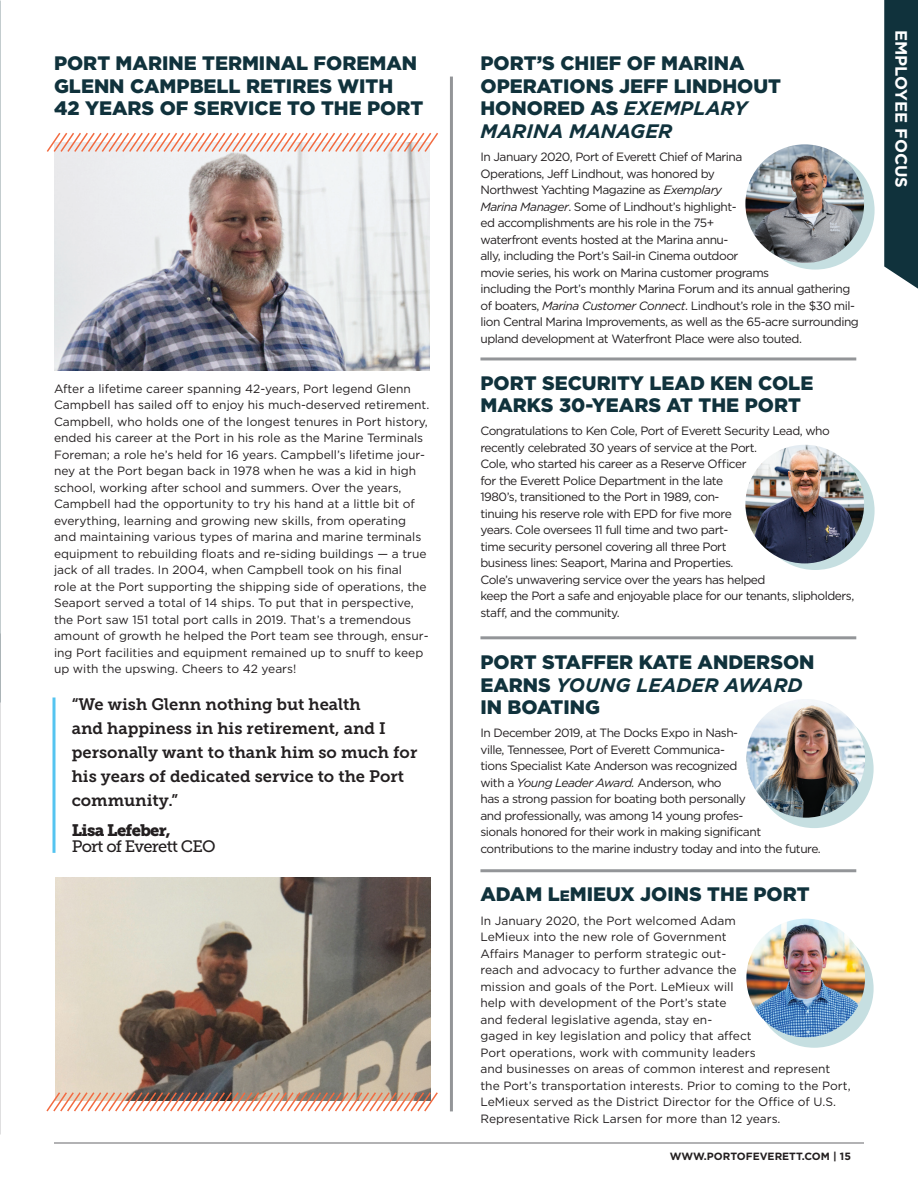
<style>
.page{position:relative;width:918px;height:1188px;background:#fff}
.page>*{position:absolute;margin:0;border:0;box-sizing:border-box;transform-origin:0 0}
.t1{font:900 19.5px/22.5px "Gotham";color:#10323c}
.t2{font:italic 700 19.5px "Gotham";color:#10323c}
.t3{font:16.5px/24px "Museo Slab 700";color:#231f20}
.t4{font:16.5px "Museo Slab 500";letter-spacing:-.04em;color:#231f20}
.t5{font:700 16.5px "Gotham";color:#fff}
.t6{font:16.5px "Museo Slab 900";letter-spacing:-.04em;color:#231f20}
.t7{font:12px/16.5px "Gotham";color:#231f20}
.t8{font:12px/16.5px "Gotham";letter-spacing:-.025em;color:#231f20}
.t9{font:700 10.5px "Gotham";color:#231f20}
.s1{font-weight:700;font-style:italic}
.s2{font-style:italic}
.s3{font-size:15px}
</style>
<div class="page">
<hr style="left:54px;top:1143px;width:810px;height:1px;background:#67676a">
<hr style="left:0;top:630px;width:1px;height:504px;background:#f26b41">
<img style="left:0;top:634px;width:1px;height:500px">
<svg style="left:884px;top:0;width:34px;height:289px;background:#1c3d46"></svg>
<div style="left:755px;top:709px;width:119px;height:119px;background:#c6dfe1;border-radius:50%"></div>
<img style="left:746px;top:699px;width:119px;height:119px;border-radius:59px">
<div style="left:755px;top:929px;width:119px;height:119px;background:#c6dfe1;border-radius:50%"></div>
<img style="left:746px;top:919px;width:119px;height:118px;border-radius:59px">
<div style="left:756px;top:151px;width:119px;height:119px;background:#c6dfe1;border-radius:50%"></div>
<img style="left:745px;top:144px;width:119px;height:119px;border-radius:59px">
<div style="left:756px;top:451px;width:119px;height:119px;background:#c6dfe1;border-radius:50%"></div>
<img style="left:745px;top:445px;width:119px;height:118px;border-radius:59px">
<hr style="left:450px;top:77px;width:3px;height:1034px;background:#939598">
<hr style="left:480px;top:357px;width:376px;height:3px;background:#939598">
<hr style="left:480px;top:636px;width:376px;height:3px;background:#939598">
<hr style="left:480px;top:869px;width:376px;height:3px;background:#939598">
<img style="left:54px;top:154px;width:375px;height:216px">
<svg style="left:47px;top:132px;width:391px;height:22px"></svg>
<img style="left:56px;top:878px;width:374px;height:213px">
<svg style="left:46px;top:1091px;width:392px;height:21px"></svg>
<svg style="left:52px;top:698px;width:4px;height:155px"></svg>
<p class="t1" style="left:54px;top:52px;width:371px">PORT MARINE TERMINAL FOREMAN<br>GLENN CAMPBELL RETIRES WITH<br>42 YEARS OF SERVICE TO THE PORT</p>
<p class="t7" style="left:54px;top:380px;width:377px">After a lifetime career spanning 42-years, Port legend Glenn Campbell has sailed off to enjoy his much-deserved retirement.<br>Campbell, who holds one of the longest tenures in Port history, ended his career at the Port in his role as the Marine Terminals Foreman; a role he’s held for 16 years. Campbell’s lifetime jour&shy;ney at the Port began back in 1978 when he was a kid in high school, working after school and summers. Over the years, Campbell had the opportunity to try his hand at a little bit of everything, learning and growing new skills, from operating and maintaining various types of marina and marine terminals equipment to rebuilding floats and re-siding buildings — a true jack of all trades. In 2004, when Campbell took on his final<br>role at the Port supporting the shipping side of operations, the Seaport served a total of 14 ships. To put that in perspective, the Port saw 151 total port calls in 2019. That’s a tremendous amount of growth he helped the Port team see through, ensur&shy;ing Port facilities and equipment remained up to snuff to keep up with the upswing. Cheers to 42 years!</p>
<p class="t3" style="left:72px;top:692px;width:347px">“We wish Glenn nothing but health<br>and happiness in his retirement, and I personally want to thank him so much for his years of dedicated service to the Port community.”</p>
<p class="t6" style="left:72px;top:821px;width:101px">Lisa Lefeber,</p>
<p class="t4" style="left:72px;top:837px;width:145px">Port of Everett CEO</p>
<p class="t1" style="left:480px;top:52px;width:302px">PORT’S CHIEF OF MARINA<br>OPERATIONS JEFF LINDHOUT<br>HONORED AS <span class="s1">EXEMPLARY</span></p>
<p class="t2" style="left:480px;top:118px;width:194px">MARINA MANAGER</p>
<p class="t8" style="left:480px;top:148px;width:380px">In January 2020, Port of Everett Chief of Marina<br>Operations, Jeff Lindhout, was honored by<br>Northwest Yachting Magazine as <span class="s2">Exemplary<br>Marina Manager</span>. Some of Lindhout’s highlight-<br>ed accomplishments are his role in the 75+<br>waterfront events hosted at the Marina annu-<br>ally, including the Port’s Sail-in Cinema outdoor<br>movie series, his work on Marina customer programs<br>including the Port’s monthly Marina Forum and its annual gathering of boaters, <span class="s2">Marina Customer Connect</span>. Lindhout’s role in the $30 mil&shy;lion Central Marina Improvements, as well as the 65-acre surrounding upland development at Waterfront Place were also touted.</p>
<p class="t1" style="left:480px;top:371px;width:334px">PORT SECURITY LEAD KEN COLE<br>MARKS 30-YEARS AT THE PORT</p>
<p class="t8" style="left:480px;top:423px;width:375px">Congratulations to Ken Cole, Port of Everett Security Lead, who recently celebrated 30 years of service at the Port.<br>Cole, who started his career as a Reserve Officer<br>for the Everett Police Department in the late<br>1980’s, transitioned to the Port in 1989, con-<br>tinuing his reserve role with EPD for five more<br>years. Cole oversees 11 full time and two part-<br>time security personel covering all three Port<br>business lines: Seaport, Marina and Properties.<br>Cole’s unwavering service over the years has helped<br>keep the Port a safe and enjoyable place for our tenants, slipholders, staff, and the community.</p>
<p class="t1" style="left:480px;top:651px;width:336px">PORT STAFFER KATE ANDERSON<br>EARNS <span class="s1">YOUNG LEADER AWARD</span></p>
<p class="t1" style="left:480px;top:696px;width:121px">IN BOATING</p>
<p class="t8" style="left:480px;top:725px;width:342px">In December 2019, at The Docks Expo in Nash-<br>ville, Tennessee, Port of Everett Communica-<br>tions Specialist Kate Anderson was recognized<br>with a <span class="s2">Young Leader Award.</span> Anderson, who<br>has a strong passion for boating both personally<br>and professionally, was among 14 young profes-<br>sionals honored for their work in making significant contributions to the marine industry today and into the future.</p>
<p class="t1" style="left:480px;top:883px;width:331px">ADAM L<span class="s3">E</span>MIEUX JOINS THE PORT</p>
<p class="t7" style="left:480px;top:912px;width:372px">In January 2020, the Port welcomed Adam<br>LeMieux into the new role of Government<br>Affairs Manager to perform strategic out-<br>reach and advocacy to further advance the<br>mission and goals of the Port. LeMieux will<br>help with development of the Port’s state<br>and federal legislative agenda, stay en-<br>gaged in key legislation and policy that affect<br>Port operations, work with community leaders<br>and businesses on areas of common interest and represent the Port’s transportation interests. Prior to coming to the Port, LeMieux served as the District Director for the Office of U.S.<br>Representative Rick Larsen for more than 12 years.</p>
<p class="t9" style="left:670px;top:1150px;width:183px">WWW.PORTOFEVERETT.COM | 15</p>
<p class="t5" style="left:912px;top:30px;width:159px;rotate:90deg">EMPLOYEE FOCUS</p>
</div>
